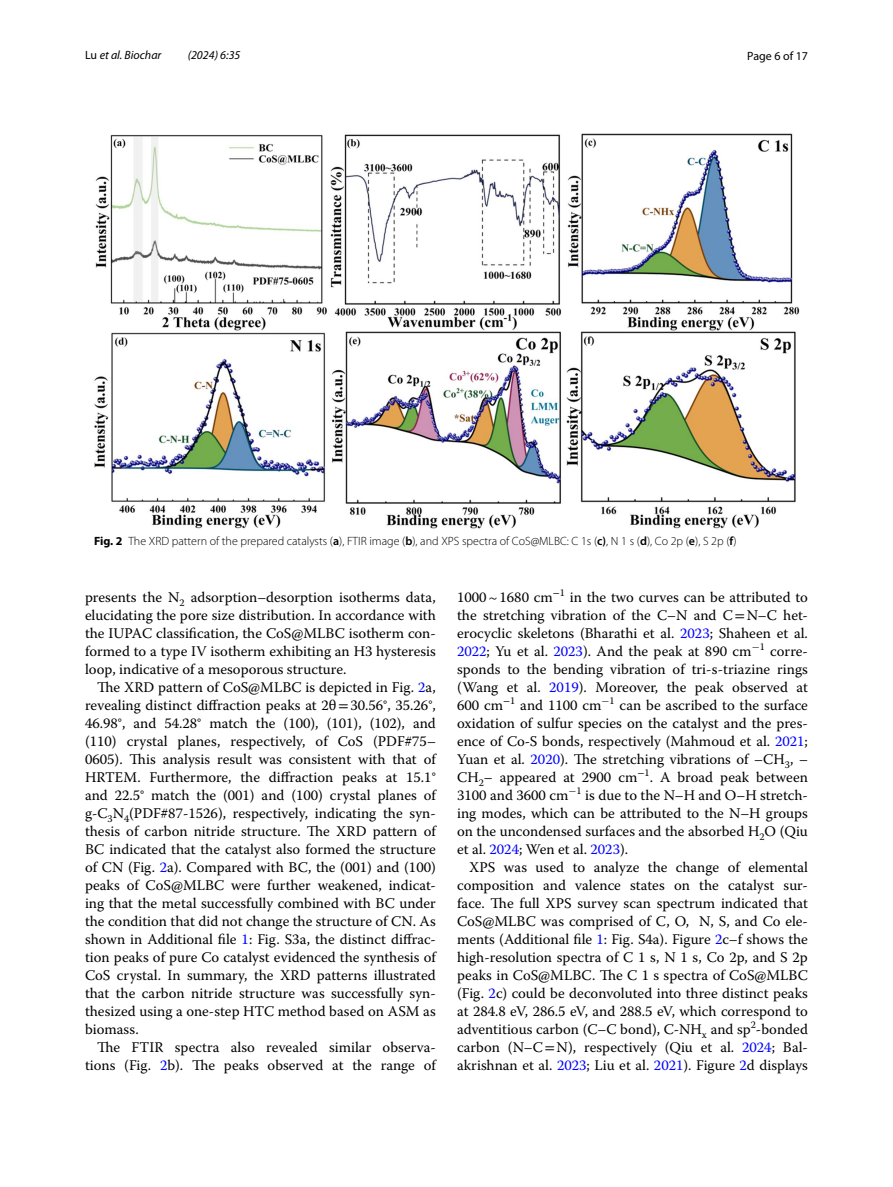
<style>
.page{position:relative;width:893px;height:1187px;background:#fff}
.page>*{position:absolute;margin:0;border:0;box-sizing:border-box;transform-origin:0 0}
.t1{font:14.7px/18px "Warnock Pro";color:#000;text-align:justify}
.t2{font:300 12px "Myriad Pro";color:#000}
.t3{font:italic 12px "Myriad Pro";color:#000}
.t4{font:12px "Myriad Pro";color:#000}
.s1{font-style:normal}
.s2{font-weight:700}
.s3{font-weight:600}
.s4{color:#00f}
.s5{font-family:"STIX"}
</style>
<div class="page">
<img style="left:94px;top:133px;width:705px;height:396px">
<p class="t3" style="left:85px;top:48px;width:78px"><span class="s1">Lu</span> et al. Biochar</p>
<p class="t3" style="left:188px;top:48px;width:54px">(2024) 6:35</p>
<p class="t4" style="left:747px;top:48px;width:62px">Page 6 of 17</p>
<p class="t2" style="left:94px;top:534px;width:644px"><span class="s2">Fig. 2</span> The XRD pattern of the prepared catalysts (<span class="s3">a</span>), FTIR image (<span class="s3">b</span>), and XPS spectra of CoS@MLBC: C 1s (<span class="s3">c)</span>, N 1 s (<span class="s3">d</span>), Co 2p (<span class="s3">e</span>), S 2p (<span class="s3">f</span>)</p>
<p class="t1" style="left:85px;top:588px;width:352px">presents the N<sub>2</sub> adsorption–desorption isotherms data, elucidating the pore size distribution. In accordance with the IUPAC classification, the CoS@MLBC isotherm con&shy;formed to a type IV isotherm exhibiting an H3 hysteresis loop, indicative of a mesoporous structure.</p>
<p class="t1" style="left:85px;top:678px;width:352px;text-indent:12px">The XRD pattern of CoS@MLBC is depicted in Fig. <span class="s4">2</span>a, revealing distinct diffraction peaks at 2θ<span class="s5">=</span>30.56°, 35.26°, 46.98°, and 54.28° match the (100), (101), (102), and (110) crystal planes, respectively, of CoS (PDF#75– 0605). This analysis result was consistent with that of HRTEM. Furthermore, the diffraction peaks at 15.1° and 22.5° match the (001) and (100) crystal planes of g-C<sub>3</sub>N<sub>4</sub>(PDF#87-1526), respectively, indicating the syn&shy;thesis of carbon nitride structure. The XRD pattern of BC indicated that the catalyst also formed the structure of CN (Fig. <span class="s4">2</span>a). Compared with BC, the (001) and (100) peaks of CoS@MLBC were further weakened, indicat&shy;ing that the metal successfully combined with BC under the condition that did not change the structure of CN. As shown in Additional file <span class="s4">1</span>: Fig. S3a, the distinct diffrac&shy;tion peaks of pure Co catalyst evidenced the synthesis of CoS crystal. In summary, the XRD patterns illustrated that the carbon nitride structure was successfully syn&shy;thesized using a one-step HTC method based on ASM as biomass.</p>
<p class="t1" style="left:85px;top:1038px;width:352px;text-align:right">The FTIR spectra also revealed similar observa&shy;tions (Fig. <span class="s4">2</span>b). The peaks observed at the range of</p>
<p class="t1" style="left:457px;top:588px;width:352px">1000~1680 cm<sup>−</sup><sup>1</sup> in the two curves can be attributed to the stretching vibration of the C–N and C<span class="s5">=</span>N–C het&shy;erocyclic skeletons (Bharathi et al. <span class="s4">2023</span>; Shaheen et al.<br><span class="s4">2022</span>; Yu et al. <span class="s4">2023</span>). And the peak at 890 cm<sup>−</sup><sup>1</sup> corre&shy;sponds to the bending vibration of tri-s-triazine rings (Wang et al. <span class="s4">2019</span>). Moreover, the peak observed at 600 cm<sup>−</sup><sup>1</sup> and 1100 cm<sup>−</sup><sup>1</sup> can be ascribed to the surface oxidation of sulfur species on the catalyst and the pres&shy;ence of Co-S bonds, respectively (Mahmoud et al. <span class="s4">2021</span>; Yuan et al. <span class="s4">2020</span>). The stretching vibrations of –CH<sub>3</sub>, – CH<sub>2</sub>– appeared at 2900 cm<sup>−</sup><sup>1</sup>. A broad peak between 3100 and 3600 cm<sup>−</sup><sup>1</sup> is due to the N–H and O–H stretch&shy;ing modes, which can be attributed to the N–H groups on the uncondensed surfaces and the absorbed H<sub>2</sub>O (Qiu et al. <span class="s4">2024</span>; Wen et al. <span class="s4">2023</span>).</p>
<p class="t1" style="left:457px;top:858px;width:352px;text-indent:12px">XPS was used to analyze the change of elemental composition and valence states on the catalyst sur&shy;face. The full XPS survey scan spectrum indicated that CoS@MLBC was comprised of C, O, N, S, and Co ele&shy;ments (Additional file <span class="s4">1</span>: Fig. S4a). Figure <span class="s4">2</span>c–f shows the high-resolution spectra of C 1 s, N 1 s, Co 2p, and S 2p peaks in CoS@MLBC. The C 1 s spectra of CoS@MLBC (Fig. <span class="s4">2</span>c) could be deconvoluted into three distinct peaks at 284.8 eV, 286.5 eV, and 288.5 eV, which correspond to adventitious carbon (C–C bond), C-NH<sub>x</sub> and sp<sup>2</sup>-bonded carbon (N–C<span class="s5">=</span>N), respectively (Qiu et al. <span class="s4">2024</span>; Bal&shy;akrishnan et al. <span class="s4">2023</span>; Liu et al. <span class="s4">2021</span>). Figure <span class="s4">2</span>d displays</p>
</div>
